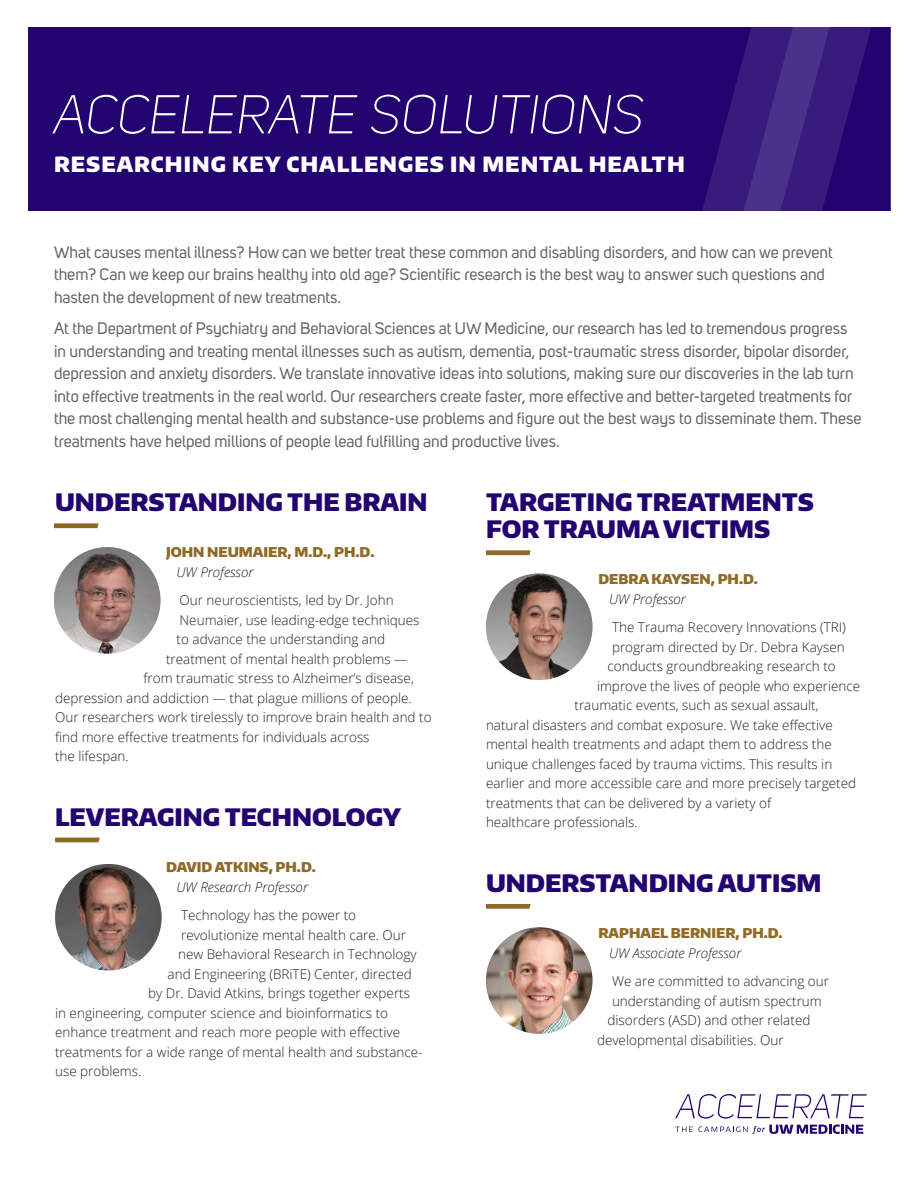
<style>
.page{position:relative;width:918px;height:1188px;background:#fff}
.page>*{position:absolute;margin:0;border:0;box-sizing:border-box;transform-origin:0 0}
.Major_Headline{font:italic 300 54px "Uni Sans";color:#fff}
.Headline{font:900 24px/27px "Encode Sans Normal";color:#22036f}
.Body{font:900 21px "Encode Sans Normal";letter-spacing:.05em;color:#fff}
.Intro{font:16.5px/22.5px "Uni Sans";color:#636366}
.Body-2{font:300 13.5px "Open Sans";color:#231f20}
.subhead{font:900 13.5px "Encode Sans Normal";color:#8f6a26}
.body_italic{font:italic 300 13.5px "Open Sans";color:#231f20}
.Body-3{font:italic 300 13.5px "Open Sans";color:#231f20}
</style>
<div class="page">
<div style="left:28px;top:27px;width:862px;height:184px;background:#22036f"></div>
<svg style="left:702px;top:27px;width:169px;height:184px"></svg>
<svg style="left:54px;top:523px;width:45px;height:5px"></svg>
<svg style="left:486px;top:550px;width:45px;height:5px"></svg>
<svg style="left:675px;top:1094px;width:192px;height:40px"></svg>
<svg style="left:55px;top:838px;width:45px;height:4px"></svg>
<img style="left:54px;top:547px;width:106px;height:107px;border-radius:53px">
<img style="left:55px;top:864px;width:107px;height:106px;border-radius:53px">
<img style="left:486px;top:573px;width:106px;height:107px;border-radius:53px">
<img style="left:486px;top:927px;width:106px;height:107px;border-radius:53px">
<svg style="left:486px;top:904px;width:45px;height:5px"></svg>
<p class="Major_Headline" style="left:54px;top:84px;width:592px">ACCELERATE SOLUTIONS</p>
<p class="Body" style="left:54px;top:151px;width:632px">RESEARCHING KEY CHALLENGES IN MENTAL HEALTH</p>
<p class="Intro" style="left:54px;top:241px;width:780px">What causes mental illness? How can we better treat these common and disabling disorders, and how can we prevent them? Can we keep our brains healthy into old age? Scientific research is the best way to answer such questions and hasten the development of new treatments.</p>
<p class="Intro" style="left:54px;top:318px;width:809px">At the Department of Psychiatry and Behavioral Sciences at UW Medicine, our research has led to tremendous progress in understanding and treating mental illnesses such as autism, dementia, post-traumatic stress disorder, bipolar disorder, depression and anxiety disorders. We translate innovative ideas into solutions, making sure our discoveries in the lab turn into effective treatments in the real world. Our researchers create faster, more effective and better-targeted treatments for the most challenging mental health and substance-use problems and figure out the best ways to disseminate them. These treatments have helped millions of people lead fulfilling and productive lives.</p>
<p class="Headline" style="left:55px;top:488px;width:374px">UNDERSTANDING THE BRAIN</p>
<p class="subhead" style="left:166px;top:543px;width:210px">JOHN NEUMAIER, M.D., PH.D.</p>
<p class="Body-3" style="left:177px;top:563px;width:78px">UW Professor</p>
<p class="Body-2" style="left:180px;top:591px;width:216px">Our neuroscientists, led by Dr. John</p>
<p class="Body-2" style="left:180px;top:611px;width:242px">Neumaier, use leading-edge techniques</p>
<p class="Body-2" style="left:177px;top:630px;width:210px">to advance the understanding and</p>
<p class="Body-2" style="left:166px;top:650px;width:243px">treatment of mental health problems —</p>
<p class="Body-2" style="left:144px;top:669px;width:272px">from traumatic stress to Alzheimer’s disease,</p>
<p class="Body-2" style="left:55px;top:689px;width:358px">depression and addiction — that plague millions of people.</p>
<p class="Body-2" style="left:55px;top:708px;width:378px">Our researchers work tirelessly to improve brain health and to</p>
<p class="Body-2" style="left:55px;top:728px;width:316px">find more effective treatments for individuals across</p>
<p class="Body-2" style="left:55px;top:747px;width:75px">the lifespan.</p>
<p class="Headline" style="left:55px;top:802px;width:348px">LEVERAGING TECHNOLOGY</p>
<p class="subhead" style="left:166px;top:858px;width:151px">DAVID ATKINS, PH.D.</p>
<p class="body_italic" style="left:177px;top:878px;width:133px">UW Research Professor</p>
<p class="Body-2" style="left:181px;top:906px;width:177px">Technology has the power to</p>
<p class="Body-2" style="left:181px;top:926px;width:227px">revolutionize mental health care. Our</p>
<p class="Body-2" style="left:178px;top:945px;width:240px">new Behavioral Research in Technology</p>
<p class="Body-2" style="left:168px;top:965px;width:246px">and Engineering (BRiTE) Center, directed</p>
<p class="Body-2" style="left:148px;top:984px;width:263px">by Dr. David Atkins, brings together experts</p>
<p class="Body-2" style="left:55px;top:1004px;width:335px">in engineering, computer science and bioinformatics to</p>
<p class="Body-2" style="left:55px;top:1023px;width:347px">enhance treatment and reach more people with effective</p>
<p class="Body-2" style="left:55px;top:1043px;width:369px">treatments for a wide range of mental health and substance-</p>
<p class="Body-2" style="left:55px;top:1062px;width:88px">use problems.</p>
<p class="Headline" style="left:486px;top:488px;width:329px">TARGETING TREATMENTS<br>FOR TRAUMA VICTIMS</p>
<p class="subhead" style="left:598px;top:570px;width:161px">DEBRA KAYSEN, PH.D.</p>
<p class="body_italic" style="left:609px;top:590px;width:78px">UW Professor</p>
<p class="Body-2" style="left:612px;top:618px;width:235px">The Trauma Recovery Innovations (TRI)</p>
<p class="Body-2" style="left:612px;top:638px;width:234px">program directed by Dr. Debra Kaysen</p>
<p class="Body-2" style="left:608px;top:657px;width:230px">conducts groundbreaking research to</p>
<p class="Body-2" style="left:597px;top:677px;width:265px">improve the lives of people who experience</p>
<p class="Body-2" style="left:574px;top:696px;width:246px">traumatic events, such as sexual assault,</p>
<p class="Body-2" style="left:486px;top:716px;width:348px">natural disasters and combat exposure. We take effective</p>
<p class="Body-2" style="left:486px;top:735px;width:347px">mental health treatments and adapt them to address the</p>
<p class="Body-2" style="left:486px;top:755px;width:348px">unique challenges faced by trauma victims. This results in</p>
<p class="Body-2" style="left:486px;top:774px;width:372px">earlier and more accessible care and more precisely targeted</p>
<p class="Body-2" style="left:486px;top:794px;width:287px">treatments that can be delivered by a variety of</p>
<p class="Body-2" style="left:486px;top:813px;width:153px">healthcare professionals.</p>
<p class="Headline" style="left:486px;top:868px;width:337px">UNDERSTANDING AUTISM</p>
<p class="subhead" style="left:598px;top:924px;width:186px">RAPHAEL BERNIER, PH.D.</p>
<p class="body_italic" style="left:609px;top:944px;width:134px">UW Associate Professor</p>
<p class="Body-2" style="left:612px;top:972px;width:219px">We are committed to advancing our</p>
<p class="Body-2" style="left:612px;top:992px;width:211px">understanding of autism spectrum</p>
<p class="Body-2" style="left:608px;top:1011px;width:204px">disorders (ASD) and other related</p>
<p class="Body-2" style="left:597px;top:1031px;width:188px">developmental disabilities. Our</p>
</div>
